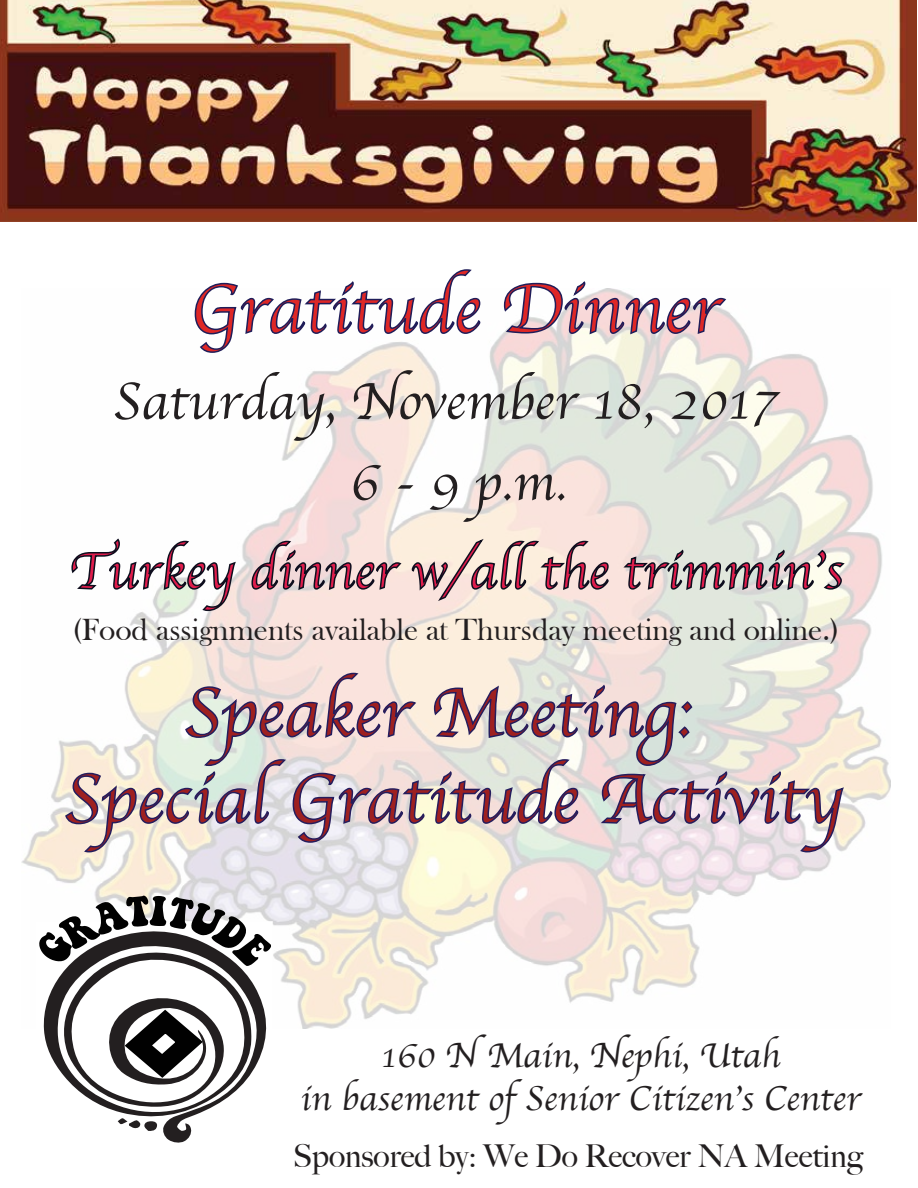
<style>
.page{position:relative;width:918px;height:1188px;background:#fff}
.page>*{position:absolute;margin:0;border:0;box-sizing:border-box;transform-origin:0 0}
.t1{font:72px/86.4px "Apple Chancery";color:#9e2020;text-align:center}
.t2{font:72px "Apple Chancery";color:#de2726}
.t3{font:54px "Apple Chancery";color:#231f20}
.t4{font:54px "Apple Chancery";color:#df1c4b}
.t5{font:36px/43.2px "Apple Chancery";color:#231f20;text-align:center}
.t6{font:31.5px "Bask Old Face";color:#231f20}
.t7{font:500 31.5px "Big Caslon";color:#231f20}
</style>
<div class="page">
<img style="left:21px;top:311px;width:870px;height:718px">
<svg style="left:194px;top:269px;width:287px;height:85px"></svg>
<svg style="left:503px;top:281px;width:224px;height:55px"></svg>
<svg style="left:71px;top:536px;width:166px;height:76px"></svg>
<svg style="left:251px;top:540px;width:152px;height:51px;background:#ccbaba"></svg>
<svg style="left:411px;top:537px;width:198px;height:66px;background:#d8c9c1"></svg>
<svg style="left:622px;top:548px;width:224px;height:43px;background:#bebcb9"></svg>
<img style="left:0;top:0;width:916px;height:222px">
<svg style="left:64px;top:672px;width:781px;height:181px;background:#dbd4d3"></svg>
<svg style="left:35px;top:921px;width:238px;height:108px"></svg>
<svg style="left:41px;top:966px;width:229px;height:177px"></svg>
<svg style="left:118px;top:1118px;width:39px;height:13px"></svg>
<svg style="left:111px;top:998px;width:104px;height:92px"></svg>
<svg style="left:39px;top:896px;width:232px;height:70px"></svg>
<h1 class="t2" style="left:190px;top:252px;width:531px">Gratitude Dinner</h1>
<h2 class="t3" style="left:112px;top:358px;width:667px">Saturday, November 18, 2017</h2>
<h2 class="t3" style="left:349px;top:439px;width:219px">6 - 9 p.m.</h2>
<h2 class="t4" style="left:69px;top:528px;width:776px">Turkey dinner w/all the trimmin’s</h2>
<p class="t6" style="left:73px;top:613px;width:768px">(Food assignments available at Thursday meeting and online.)</p>
<h1 class="t1" style="left:63px;top:669px;width:781px">Speaker Meeting:<br>Special Gratitude Activity</h1>
<p class="t5" style="left:300px;top:1034px;width:562px">160 N Main, Nephi, Utah<br>in basement of Senior Citizen’s Center</p>
<p class="t7" style="left:293px;top:1130px;width:572px">Sponsored by: We Do Recover NA Meeting</p>
</div>
